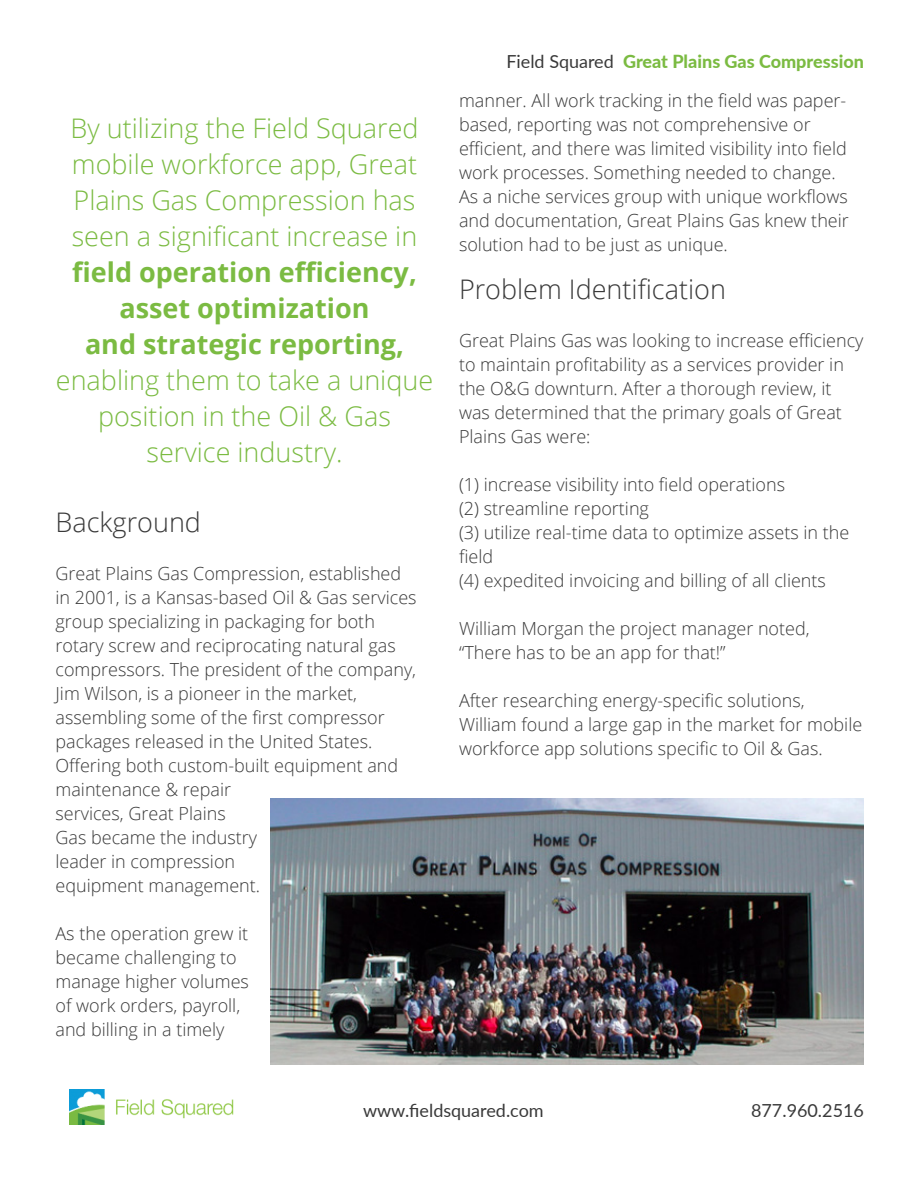
<style>
.page{position:relative;width:918px;height:1188px;background:#fff}
.page>*{position:absolute;margin:0;border:0;box-sizing:border-box;transform-origin:0 0}
.t1{font:300 27px/36px "Open Sans";color:#7bbb42;text-align:center}
.t2{font:300 27px "Open Sans";color:#393939}
.t3{font:300 18px/24px "Open Sans";color:#393939}
.t4{font:800 18px "Lato";color:#7bbb42}
.t5{font:18px "Lato";color:#393939}
.s1{font-weight:700}
.s2{font-weight:400;color:#393939}
</style>
<div class="page">
<img style="left:70px;top:1089px;width:164px;height:36px">
<img style="left:270px;top:798px;width:594px;height:267px">
<p class="t1" style="left:56px;top:109px;width:379px">By utilizing the Field Squared mobile workforce app, Great<br>Plains Gas Compression has seen a significant increase in <span class="s1">field operation efficiency, asset optimization<br>and strategic reporting, </span>enabling them to take a unique position in the Oil &amp; Gas service industry.</p>
<p class="t2" style="left:56px;top:504px;width:147px">Background</p>
<p class="t3" style="left:56px;top:561px;width:363px">Great Plains Gas Compression, established in 2001, is a Kansas-based Oil &amp; Gas services group specializing in packaging for both rotary screw and reciprocating natural gas compressors. The president of the company, Jim Wilson, is a pioneer in the market, assembling some of the first compressor packages released in the United States.<br>Offering both custom-built equipment and maintenance &amp; repair<br>services, Great Plains<br>Gas became the industry<br>leader in compression<br>equipment management.</p>
<p class="t3" style="left:56px;top:921px;width:195px">As the operation grew it became challenging to manage higher volumes of work orders, payroll, and billing in a timely</p>
<p class="t4" style="left:506px;top:49px;width:359px"><span class="s2">Field Squared</span> Great Plains Gas Compression</p>
<p class="t3" style="left:459px;top:88px;width:391px">manner. All work tracking in the field was paper&shy;based, reporting was not comprehensive or efficient, and there was limited visibility into field work processes. Something needed to change.<br>As a niche services group with unique workflows and documentation, Great Plains Gas knew their solution had to be just as unique.</p>
<p class="t2" style="left:459px;top:270px;width:268px">Problem Identification</p>
<p class="t3" style="left:459px;top:328px;width:406px">Great Plains Gas was looking to increase efficiency to maintain profitability as a services provider in the O&amp;G downturn. After a thorough review, it was determined that the primary goals of Great Plains Gas were:</p>
<p class="t3" style="left:459px;top:472px;width:328px">(1) increase visibility into field operations</p>
<p class="t3" style="left:459px;top:496px;width:192px">(2) streamline reporting</p>
<p class="t3" style="left:459px;top:520px;width:392px">(3) utilize real-time data to optimize assets in the field</p>
<p class="t3" style="left:459px;top:568px;width:369px">(4) expedited invoicing and billing of all clients</p>
<p class="t3" style="left:459px;top:616px;width:352px">William Morgan the project manager noted, “There has to be an app for that!”</p>
<p class="t3" style="left:459px;top:688px;width:405px">After researching energy-specific solutions,<br>William found a large gap in the market for mobile workforce app solutions specific to Oil &amp; Gas.</p>
<p class="t5" style="left:363px;top:1098px;width:182px">www.fieldsquared.com</p>
<p class="t5" style="left:751px;top:1098px;width:114px">877.960.2516</p>
</div>
